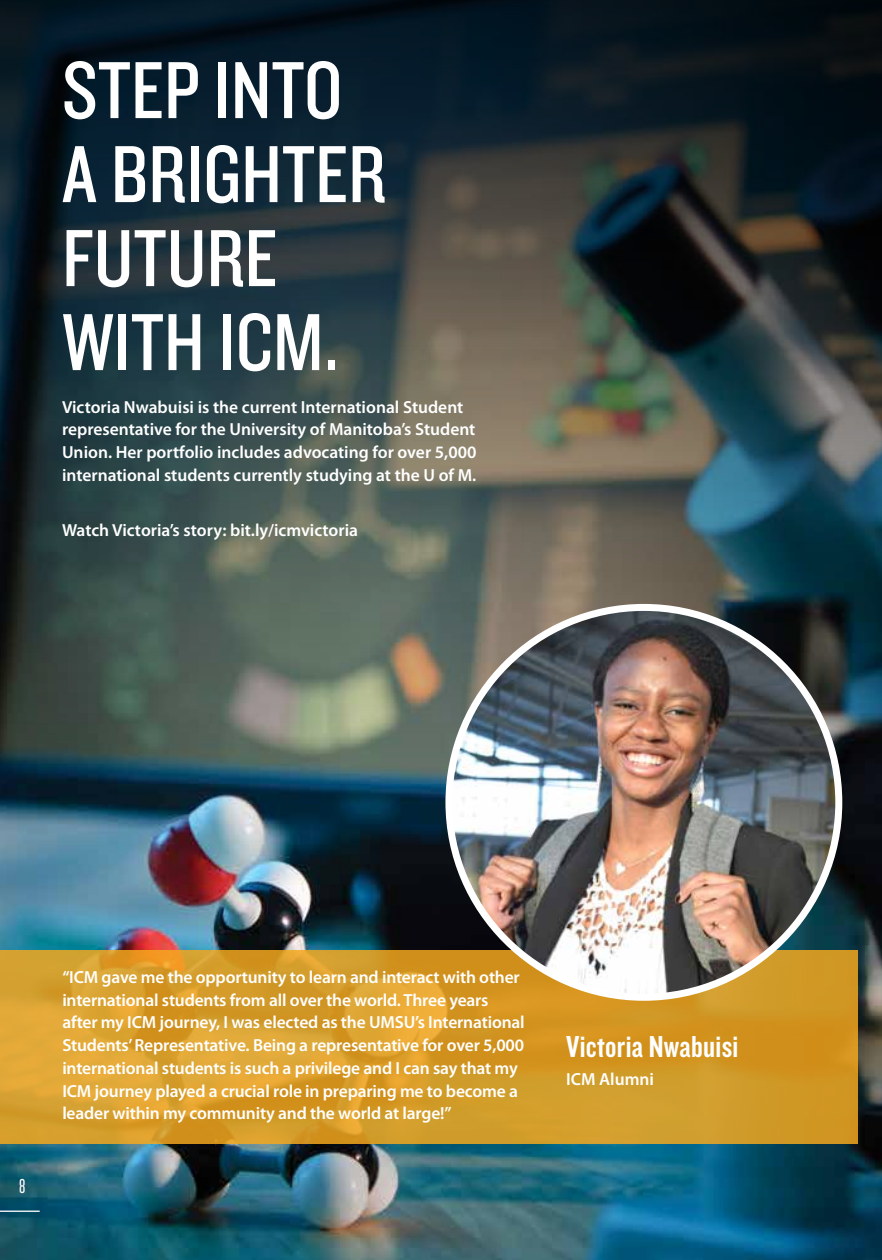
<style>
.page{position:relative;width:882px;height:1260px;background:#fff}
.page>*{position:absolute;margin:0;border:0;box-sizing:border-box;transform-origin:0 0}
.t1{font:84px/84px "Knockout HTF29 Junior Liteweight";color:#fff}
.t2{font:31.5px "Knockout HTF49 Liteweight";letter-spacing:.01em;color:#fff}
.t3{font:21px "Knockout HTF27 Junior Bantamwt";color:#fff}
.t4{font:600 17.5px/22.8px "Myriad Pro";letter-spacing:-.01em;color:#fff}
</style>
<div class="page">
<img style="left:0;top:853px;width:882px;height:407px">
<img style="left:0;top:0;width:882px;height:853px">
<svg style="left:0;top:950px;width:858px;height:193px;background:#d69c29"></svg>
<img style="left:449px;top:607px;width:390px;height:390px;border-radius:195px">
<hr style="left:881px;top:137px;width:1px;height:322px;background:#bcbec0">
<hr style="left:0;top:1211px;width:40px;height:1px;background:#fff">
<h1 class="t1" style="left:62px;top:51px;width:325px">STEP INTO<br>A BRIGHTER<br>FUTURE<br>WITH ICM.</h1>
<p class="t4" style="left:62px;top:395px;width:416px">Victoria Nwabuisi is the current International Student representative for the University of Manitoba’s Student Union. Her portfolio includes advocating for over 5,000 international students currently studying at the U of M.</p>
<p class="t4" style="left:62px;top:519px;width:298px">Watch Victoria’s story: bit.ly/icmvictoria</p>
<p class="t3" style="left:19px;top:1176px;width:8px">8</p>
<p class="t4" style="left:62px;top:965px;width:464px">“ICM gave me the opportunity to learn and interact with other international students from all over the world. Three years after my ICM journey, I was elected as the UMSU’s International Students’ Representative. Being a representative for over 5,000 international students is such a privilege and I can say that my ICM journey played a crucial role in preparing me to become a leader within my community and the world at large!”</p>
<h2 class="t2" style="left:566px;top:1031px;width:174px">Victoria Nwabuisi</h2>
<p class="t4" style="left:566px;top:1067px;width:89px">ICM Alumni</p>
</div>
